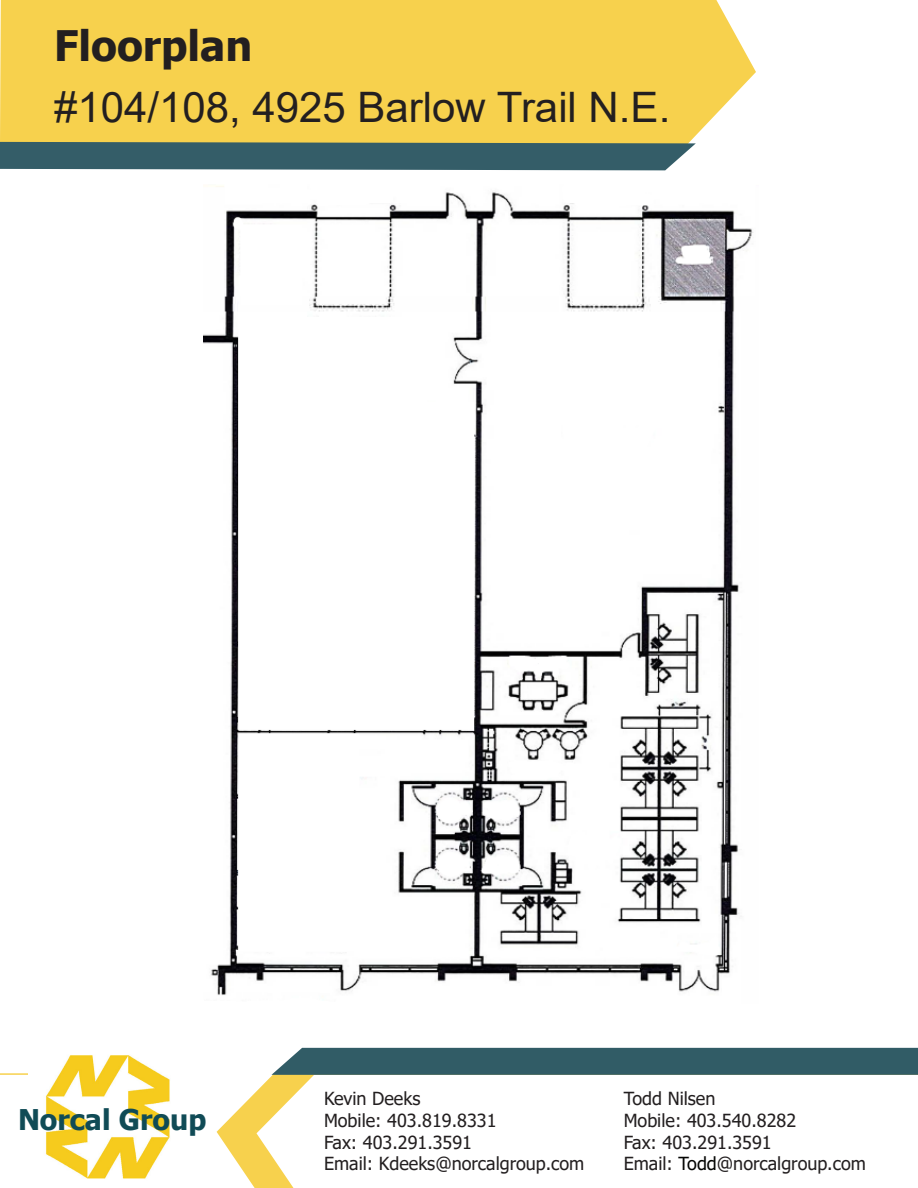
<style>
.page{position:relative;width:918px;height:1188px;background:#fff}
.page>*{position:absolute;margin:0;border:0;box-sizing:border-box;transform-origin:0 0}
.t1{font:42px "Arial";color:#231f20}
.t2{font:700 42px "Tahoma";color:#231f20}
.t3{font:700 28.5px "Tahoma";color:#104b56}
.t4{font:18px/21.6px "Tahoma";color:#231f20}
.s1{color:#040503}
</style>
<div class="page">
<svg style="left:0;top:1073px;width:28px;height:2px"></svg>
<img style="left:45px;top:1055px;width:125px;height:124px">
<div style="left:0;top:0;width:756px;height:142px;background:#f7d14d"></div>
<svg style="left:0;top:142px;width:696px;height:28px;background:#3f646c"></svg>
<svg style="left:217px;top:1074px;width:55px;height:114px"></svg>
<svg style="left:257px;top:1075px;width:57px;height:113px"></svg>
<div style="left:272px;top:1048px;width:646px;height:27px;background:#315c66"></div>
<img style="left:203px;top:186px;width:551px;height:809px">
<div style="left:311px;top:1087px;width:562px;height:97px;background:#fff"></div>
<h1 class="t2" style="left:54px;top:16px;width:200px">Floorplan</h1>
<h1 class="t1" style="left:54px;top:78px;width:618px">#104/108, 4925 Barlow Trail N.E.</h1>
<h2 class="t3" style="left:18px;top:1100px;width:190px">Norcal Group</h2>
<p class="t4" style="left:324px;top:1089px;width:262px">Kevin Deeks<br>Mobile: 403.819.8331<br>Fax: 403.291.3591<br>Email: Kdeeks@norcalgroup.com</p>
<p class="t4" style="left:624px;top:1089px;width:244px">Todd Nilsen<br>Mobile: 403.540.8282<br>Fax: 403.291.3591<br>Email: <span class="s1">Todd</span>@norcalgroup.com</p>
</div>
